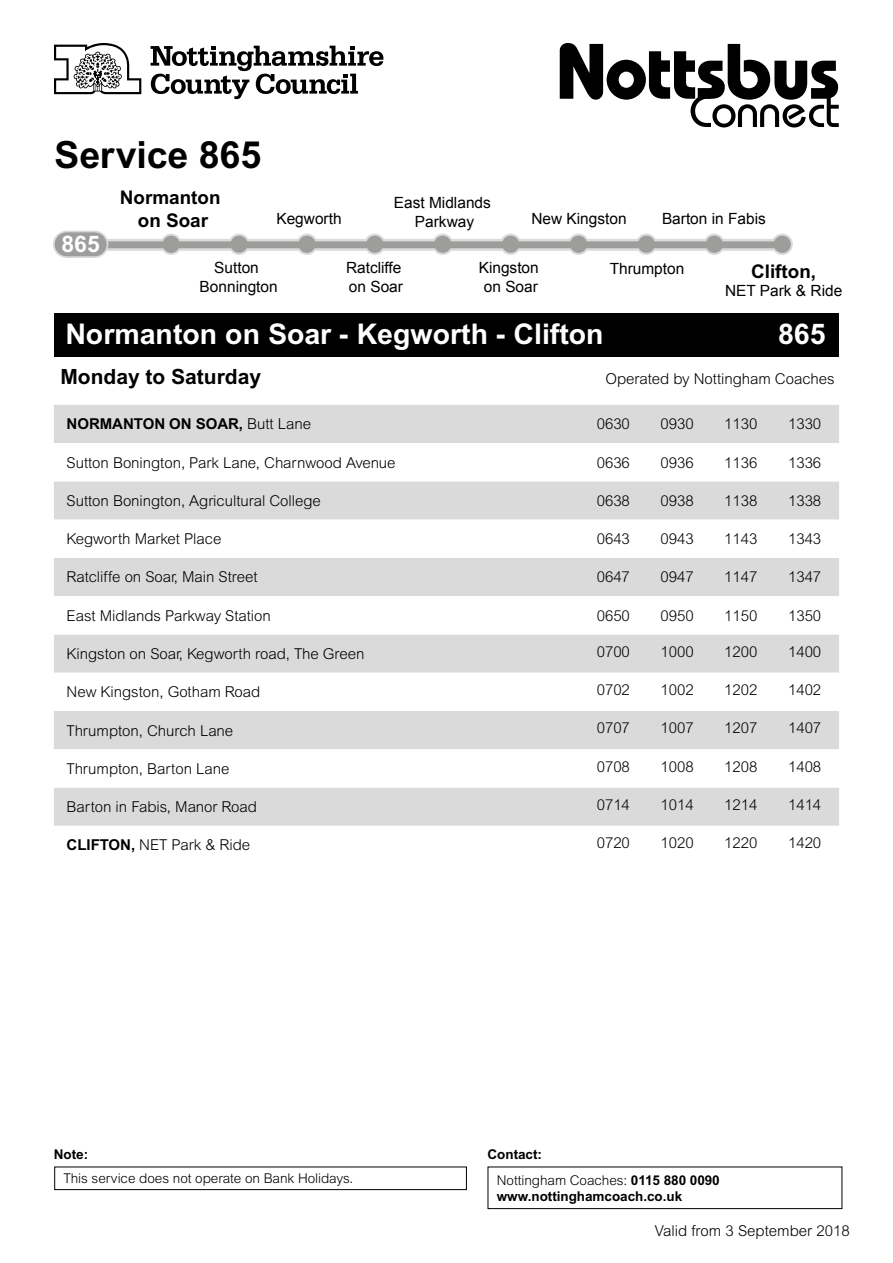
<style>
.page{position:relative;width:893px;height:1263px;background:#fff}
.page>*{position:absolute;margin:0;border:0;box-sizing:border-box;transform-origin:0 0}
.t1{font:700 37.5px "Arial MT Std";letter-spacing:-.005em;color:#000}
.t2{font:700 28.5px "Arial MT Std";color:#fff}
.t3{font:700 22.8px "Arial MT Std";color:#fff}
.t4{font:700 21px "Arial MT Std";color:#000}
.t5{font:700 18.9px/22.6px "Arial MT Std";color:#000;text-align:center}
.t6{font:15.45px/18.6px "Arial";color:#000;text-align:center}
.t7{font:300 15px "Arial MT Std";letter-spacing:-.005em;color:#000}
.t8{font:700 15px "Arial MT Std";letter-spacing:-.005em;color:#000}
.t9{font:700 13.5px/16.5px "Arial MT Std";letter-spacing:-.005em;color:#000}
.t10{font:300 13.5px "Arial MT Std";letter-spacing:-.005em;color:#000}
.s1{font-weight:300}
.s2{font-weight:700}
.s3{font-family:"Arial";font-weight:300}
</style>
<div class="page">
<svg style="left:54px;top:43px;width:87px;height:51px"></svg>
<svg style="left:151px;top:46px;width:232px;height:53px"></svg>
<svg style="left:107px;top:239px;width:668px;height:12px;background:#d8d8d8"></svg>
<svg style="left:297px;top:235px;width:20px;height:19px"></svg>
<div style="left:296px;top:234px;width:22px;height:21px;border:2px solid #dadada;border-radius:50%"></div>
<svg style="left:229px;top:235px;width:20px;height:19px"></svg>
<div style="left:228px;top:234px;width:22px;height:21px;border:2px solid #dadada;border-radius:50%"></div>
<svg style="left:365px;top:235px;width:19px;height:19px"></svg>
<div style="left:364px;top:234px;width:21px;height:21px;border:2px solid #dadada;border-radius:50%"></div>
<svg style="left:433px;top:235px;width:19px;height:19px"></svg>
<div style="left:432px;top:234px;width:21px;height:21px;border:2px solid #dadada;border-radius:50%"></div>
<svg style="left:501px;top:235px;width:19px;height:19px"></svg>
<div style="left:500px;top:234px;width:21px;height:21px;border:2px solid #dadada;border-radius:50%"></div>
<svg style="left:569px;top:235px;width:19px;height:19px"></svg>
<div style="left:568px;top:234px;width:21px;height:21px;border:2px solid #dadada;border-radius:50%"></div>
<svg style="left:637px;top:235px;width:19px;height:19px"></svg>
<div style="left:636px;top:234px;width:21px;height:21px;border:2px solid #dadada;border-radius:50%"></div>
<svg style="left:705px;top:235px;width:19px;height:19px"></svg>
<div style="left:704px;top:234px;width:21px;height:21px;border:2px solid #dadada;border-radius:50%"></div>
<svg style="left:773px;top:235px;width:19px;height:19px"></svg>
<div style="left:771px;top:234px;width:22px;height:21px;border:2px solid #dadada;border-radius:50%"></div>
<svg style="left:162px;top:235px;width:19px;height:19px"></svg>
<div style="left:161px;top:234px;width:21px;height:21px;border:2px solid #dadada;border-radius:50%"></div>
<div style="left:81px;top:241px;width:706px;height:7px;background:#9d9d9c"></div>
<div style="left:54px;top:231px;width:54px;height:26px;background:#9d9d9c;border-radius:13px"></div>
<div style="left:53px;top:231px;width:55px;height:27px;border:2px solid #dadada;border-radius:13px"></div>
<svg style="left:560px;top:43px;width:279px;height:84px"></svg>
<div style="left:54px;top:313px;width:785px;height:44px;background:#000"></div>
<div style="left:54px;top:405px;width:785px;height:38px;background:#dadada"></div>
<svg style="left:54px;top:481px;width:785px;height:345px;fill:#dadada"></svg>
<div style="left:54px;top:1166px;width:413px;height:24px;border:1px solid #000"></div>
<div style="left:488px;top:1166px;width:354px;height:43px;border:1px solid #000"></div>
<h1 class="t1" style="left:54px;top:132px;width:208px">Service 865</h1>
<h3 class="t3" style="left:62px;top:231px;width:40px">865</h3>
<p class="t5" style="left:120px;top:186px;width:102px">Normanton on Soar</p>
<p class="t6" style="left:394px;top:194px;width:98px">East Midlands<br>Parkway</p>
<p class="t6" style="left:479px;top:259px;width:62px">Kingston on Soar</p>
<p class="t6" style="left:276px;top:210px;width:67px">Kegworth</p>
<p class="t6" style="left:531px;top:210px;width:97px">New Kingston</p>
<p class="t6" style="left:610px;top:260px;width:76px">Thrumpton</p>
<p class="t6" style="left:662px;top:210px;width:105px">Barton in Fabis</p>
<p class="t6" style="left:200px;top:259px;width:80px">Sutton<br>Bonnington</p>
<p class="t6" style="left:346px;top:259px;width:58px;text-align:left">Ratcliffe on Soar</p>
<p class="t5" style="left:751px;top:259px;width:66px">Clifton,</p>
<p class="t6" style="left:725px;top:281px;width:119px">NET Park &amp; Ride</p>
<h2 class="t2" style="left:65px;top:318px;width:540px">Normanton on Soar - Kegworth - Clifton</h2>
<h2 class="t2" style="left:778px;top:318px;width:49px">865</h2>
<h3 class="t4" style="left:60px;top:364px;width:202px">Monday to Saturday</h3>
<p class="t7" style="left:606px;top:370px;width:231px">Operated by Nottingham Coaches</p>
<p class="t8" style="left:67px;top:415px;width:246px">NORMANTON ON SOAR, <span class="s1">Butt Lane</span></p>
<p class="t7" style="left:597px;top:416px;width:35px">0630</p>
<p class="t7" style="left:660px;top:416px;width:35px">0930</p>
<p class="t7" style="left:724px;top:416px;width:35px">1130</p>
<p class="t7" style="left:788px;top:416px;width:35px">1330</p>
<p class="t7" style="left:67px;top:454px;width:330px">Sutton Bonington, Park Lane, Charnwood Avenue</p>
<p class="t7" style="left:597px;top:454px;width:35px">0636</p>
<p class="t7" style="left:660px;top:454px;width:35px">0936</p>
<p class="t7" style="left:724px;top:454px;width:35px">1136</p>
<p class="t7" style="left:788px;top:454px;width:35px">1336</p>
<p class="t7" style="left:67px;top:492px;width:256px">Sutton Bonington, Agricultural College</p>
<p class="t7" style="left:597px;top:492px;width:35px">0638</p>
<p class="t7" style="left:660px;top:492px;width:35px">0938</p>
<p class="t7" style="left:724px;top:492px;width:35px">1138</p>
<p class="t7" style="left:788px;top:492px;width:35px">1338</p>
<p class="t7" style="left:67px;top:530px;width:156px">Kegworth Market Place</p>
<p class="t7" style="left:597px;top:530px;width:35px">0643</p>
<p class="t7" style="left:660px;top:530px;width:35px">0943</p>
<p class="t7" style="left:724px;top:530px;width:35px">1143</p>
<p class="t7" style="left:788px;top:530px;width:35px">1343</p>
<p class="t7" style="left:67px;top:569px;width:192px">Ratcliffe on Soar, Main Street</p>
<p class="t7" style="left:597px;top:569px;width:35px">0647</p>
<p class="t7" style="left:660px;top:569px;width:35px">0947</p>
<p class="t7" style="left:724px;top:569px;width:35px">1147</p>
<p class="t7" style="left:788px;top:569px;width:35px">1347</p>
<p class="t7" style="left:67px;top:607px;width:206px">East Midlands Parkway Station</p>
<p class="t7" style="left:597px;top:607px;width:35px">0650</p>
<p class="t7" style="left:660px;top:607px;width:35px">0950</p>
<p class="t7" style="left:724px;top:607px;width:35px">1150</p>
<p class="t7" style="left:788px;top:607px;width:35px">1350</p>
<p class="t7" style="left:67px;top:645px;width:299px">Kingston on Soar, Kegworth road, The Green</p>
<p class="t7" style="left:597px;top:643px;width:35px">0700</p>
<p class="t7" style="left:660px;top:643px;width:35px">1000</p>
<p class="t7" style="left:724px;top:643px;width:35px">1200</p>
<p class="t7" style="left:788px;top:643px;width:35px">1400</p>
<p class="t7" style="left:67px;top:683px;width:195px">New Kingston, Gotham Road</p>
<p class="t7" style="left:597px;top:681px;width:35px">0702</p>
<p class="t7" style="left:660px;top:681px;width:35px">1002</p>
<p class="t7" style="left:724px;top:681px;width:35px">1202</p>
<p class="t7" style="left:788px;top:681px;width:35px">1402</p>
<p class="t7" style="left:67px;top:722px;width:168px">Thrumpton, Church Lane</p>
<p class="t7" style="left:597px;top:720px;width:35px">0707</p>
<p class="t7" style="left:660px;top:720px;width:35px">1007</p>
<p class="t7" style="left:724px;top:720px;width:35px">1207</p>
<p class="t7" style="left:788px;top:720px;width:35px">1407</p>
<p class="t7" style="left:67px;top:760px;width:164px">Thrumpton, Barton Lane</p>
<p class="t7" style="left:597px;top:758px;width:35px">0708</p>
<p class="t7" style="left:660px;top:758px;width:35px">1008</p>
<p class="t7" style="left:724px;top:758px;width:35px">1208</p>
<p class="t7" style="left:788px;top:758px;width:35px">1408</p>
<p class="t7" style="left:67px;top:798px;width:192px">Barton in Fabis, Manor Road</p>
<p class="t7" style="left:597px;top:796px;width:35px">0714</p>
<p class="t7" style="left:660px;top:796px;width:35px">1014</p>
<p class="t7" style="left:724px;top:796px;width:35px">1214</p>
<p class="t7" style="left:788px;top:796px;width:35px">1414</p>
<p class="t7" style="left:67px;top:836px;width:185px"><span class="s2">CLIFTON,</span> NET Park &amp; Ride</p>
<p class="t7" style="left:597px;top:834px;width:35px">0720</p>
<p class="t7" style="left:660px;top:834px;width:35px">1020</p>
<p class="t7" style="left:724px;top:834px;width:35px">1220</p>
<p class="t7" style="left:788px;top:834px;width:35px">1420</p>
<p class="t9" style="left:54px;top:1145px;width:36px">Note:</p>
<p class="t9" style="left:488px;top:1145px;width:56px">Contact:</p>
<p class="t10" style="left:64px;top:1171px;width:291px">This service does not operate on Bank Holidays.</p>
<p class="t9" style="left:497px;top:1172px;width:224px"><span class="s1">Nottingham Coaches</span><span class="s3">:</span> 0115 880 0090 www.nottinghamcoach.co.uk</p>
<p class="t7" style="left:655px;top:1222px;width:197px">Valid from 3 September 2018</p>
</div>
